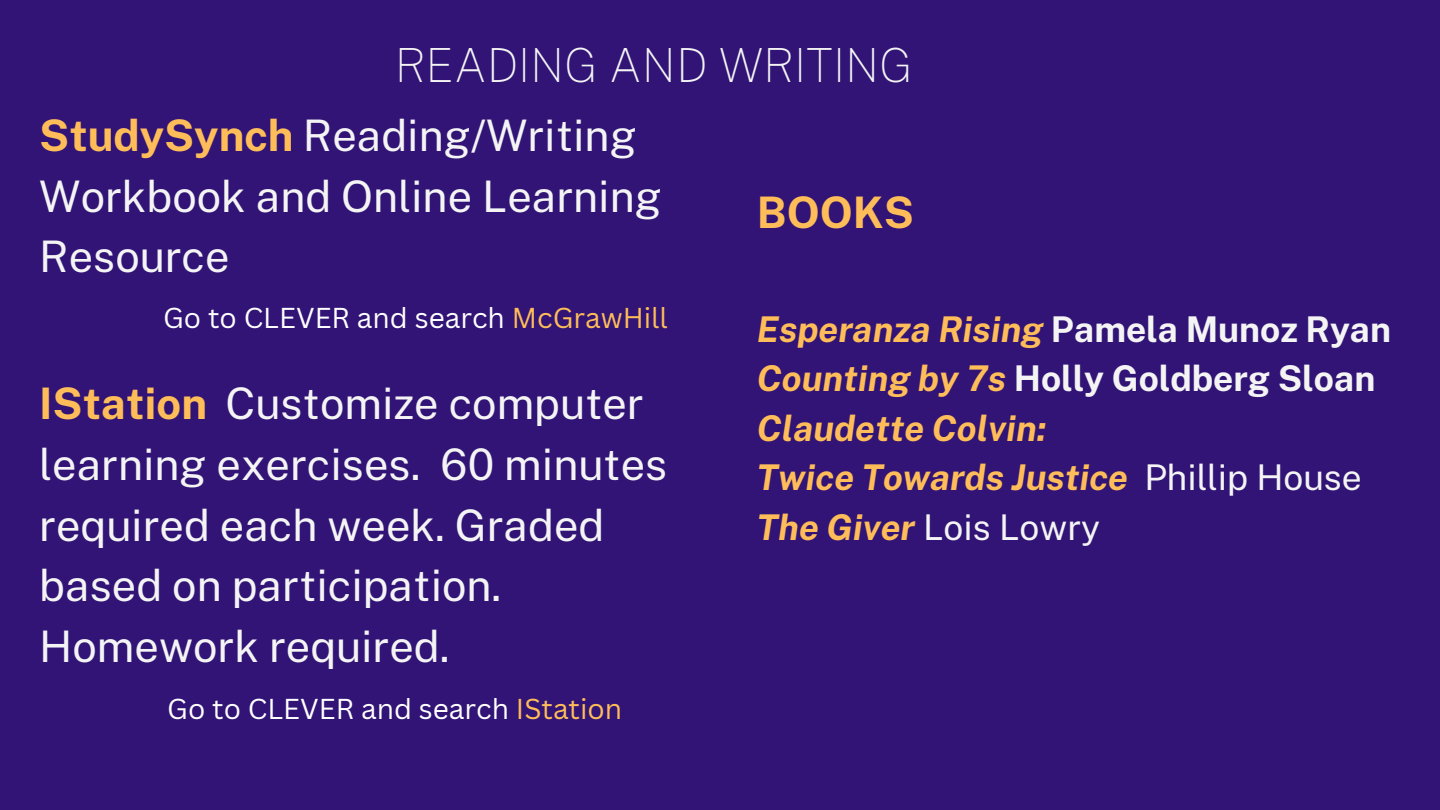
<style>
.page{position:relative;width:1440px;height:810px;background:#311476}
.page>*{position:absolute;margin:0;border:0;box-sizing:border-box;transform-origin:0 0}
.t1{font:100 47px "Public Sans";color:#f4f4f4}
.t2{font:43.5px/60.8px "Public Sans";color:#f4f4f4}
.t3{font:700 43.5px "Public Sans";color:#ffbd59}
.t4{font:italic 700 35.5px "Public Sans";color:#ffbd59}
.t5{font:700 35.5px "Public Sans";color:#f4f4f4}
.t6{font:35.5px "Public Sans";color:#f4f4f4}
.t7{font:28px "Canva Sans";color:#fff}
.s1{font-weight:700;color:#ffbd59}
.s2{color:#ffbd59}
.s3{font-style:normal;color:#f4f4f4}
.s4{font-style:italic;color:#ffbd59}
.s5{font-weight:400;font-style:normal;color:#f4f4f4}
.s6{font-weight:700;font-style:italic;color:#ffbd59}
</style>
<div class="page">
<p class="t1" style="left:395px;top:38px;width:519px">READING AND WRITING</p>
<p class="t2" style="left:39px;top:105px;width:624px"><span class="s1">StudySynch</span> Reading/Writing<br>Workbook and Online Learning<br>Resource</p>
<p class="t7" style="left:163px;top:298px;width:506px">Go to CLEVER and search <span class="s2">McGrawHill</span></p>
<p class="t3" style="left:757px;top:186px;width:159px">BOOKS</p>
<p class="t4" style="left:757px;top:308px;width:636px">Esperanza Rising <span class="s3">Pamela Munoz Ryan</span></p>
<p class="t5" style="left:757px;top:358px;width:620px"><span class="s4">Counting by 7s</span> Holly Goldberg Sloan</p>
<p class="t4" style="left:757px;top:407px;width:291px">Claudette Colvin:</p>
<p class="t4" style="left:757px;top:457px;width:606px">Twice Towards Justice <span class="s5">Phillip House</span></p>
<p class="t6" style="left:757px;top:506px;width:345px"><span class="s6">The Giver</span> Lois Lowry</p>
<p class="t2" style="left:39px;top:373px;width:630px"><span class="s1">IStation</span> Customize computer learning exercises. 60 minutes required each week. Graded based on participation.<br>Homework required.</p>
<p class="t7" style="left:167px;top:689px;width:456px">Go to CLEVER and search <span class="s2">IStation</span></p>
</div>
